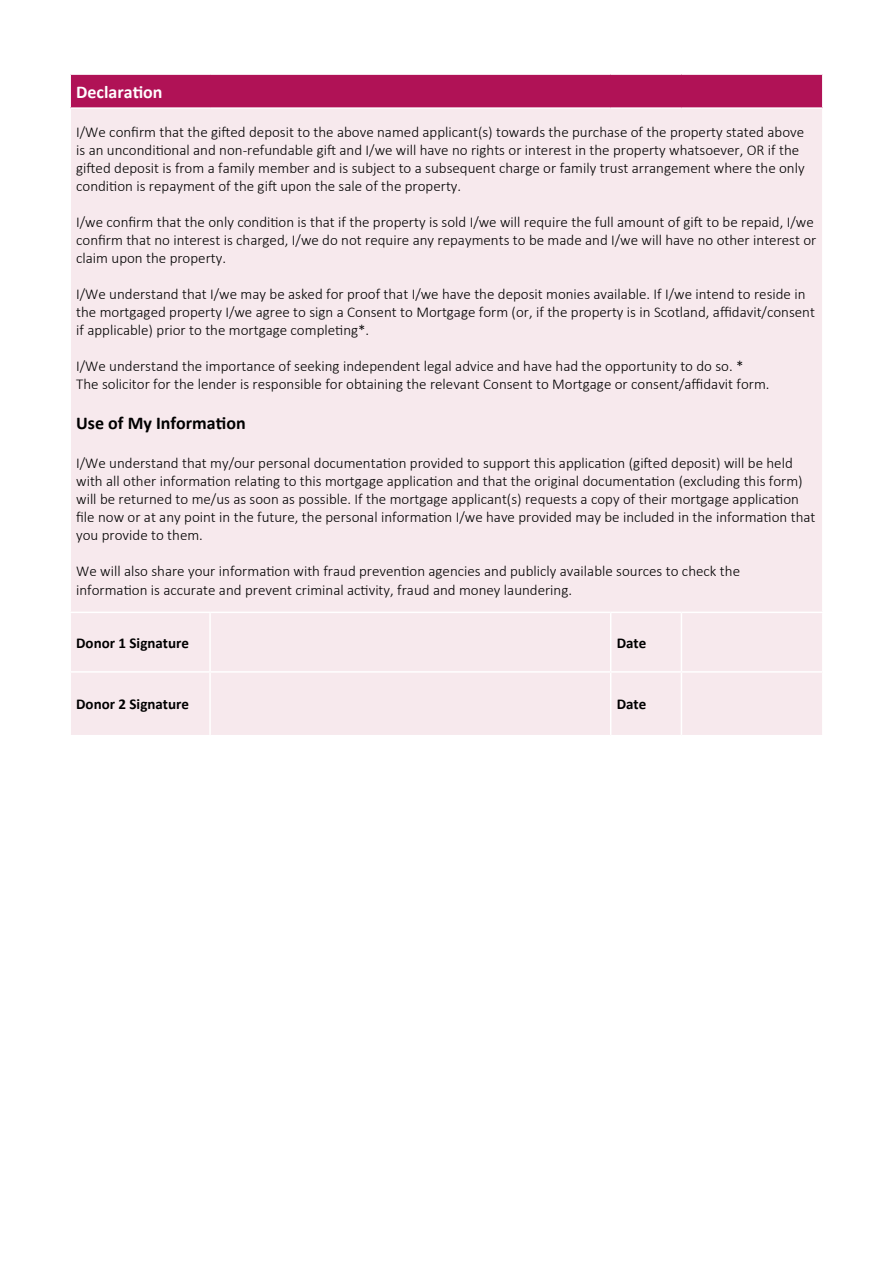
<style>
.page{position:relative;width:893px;height:1263px;background:#fff}
.page>*{position:absolute;margin:0;border:0;box-sizing:border-box;transform-origin:0 0}
.t1{font:700 18px "Calibri";color:#000}
.t2{font:700 18px "Calibri";color:#fff}
.t3{font:300 15px/18px "Calibri";color:#000}
.t4{font:700 15px "Calibri";color:#000}
</style>
<div class="page">
<div style="left:70px;top:74px;width:753px;height:34px;background:#b01256"></div>
<div style="left:71px;top:109px;width:751px;height:626px;background:#f7e9ed"></div>
<hr style="left:69px;top:73px;width:141px;height:2px;background:#fff">
<hr style="left:69px;top:75px;width:2px;height:32px;background:#fff">
<hr style="left:210px;top:73px;width:401px;height:2px;background:#fff">
<hr style="left:611px;top:73px;width:70px;height:2px;background:#fff">
<hr style="left:681px;top:73px;width:143px;height:2px;background:#fff">
<hr style="left:822px;top:75px;width:2px;height:32px;background:#fff">
<hr style="left:69px;top:107px;width:141px;height:2px;background:#fff">
<hr style="left:210px;top:107px;width:401px;height:2px;background:#fff">
<hr style="left:611px;top:107px;width:70px;height:2px;background:#fff">
<hr style="left:681px;top:107px;width:143px;height:2px;background:#fff">
<hr style="left:69px;top:612px;width:141px;height:1px;background:#fff">
<hr style="left:210px;top:612px;width:401px;height:1px;background:#fff">
<hr style="left:209px;top:613px;width:2px;height:58px;background:#fff">
<hr style="left:611px;top:612px;width:70px;height:1px;background:#fff">
<hr style="left:610px;top:613px;width:1px;height:58px;background:#fff">
<hr style="left:681px;top:612px;width:143px;height:1px;background:#fff">
<hr style="left:681px;top:613px;width:1px;height:58px;background:#fff">
<hr style="left:69px;top:671px;width:141px;height:2px;background:#fff">
<hr style="left:210px;top:671px;width:401px;height:2px;background:#fff">
<hr style="left:209px;top:673px;width:2px;height:62px;background:#fff">
<hr style="left:611px;top:671px;width:70px;height:2px;background:#fff">
<hr style="left:610px;top:673px;width:1px;height:62px;background:#fff">
<hr style="left:681px;top:671px;width:143px;height:2px;background:#fff">
<hr style="left:681px;top:673px;width:1px;height:62px;background:#fff">
<p class="t2" style="left:76px;top:80px;width:88px">Declaration</p>
<p class="t3" style="left:76px;top:123px;width:730px">I/We confirm that the gifted deposit to the above named applicant(s) towards the purchase of the property stated above is an unconditional and non-refundable gift and I/we will have no rights or interest in the property whatsoever, OR if the gifted deposit is from a family member and is subject to a subsequent charge or family trust arrangement where the only condition is repayment of the gift upon the sale of the property.</p>
<p class="t3" style="left:76px;top:213px;width:742px">I/we confirm that the only condition is that if the property is sold I/we will require the full amount of gift to be repaid, I/we confirm that no interest is charged, I/we do not require any repayments to be made and I/we will have no other interest or claim upon the property.</p>
<p class="t3" style="left:76px;top:285px;width:740px">I/We understand that I/we may be asked for proof that I/we have the deposit monies available. If I/we intend to reside in the mortgaged property I/we agree to sign a Consent to Mortgage form (or, if the property is in Scotland, affidavit/consent if applicable) prior to the mortgage completing*.</p>
<p class="t3" style="left:76px;top:357px;width:695px">I/We understand the importance of seeking independent legal advice and have had the opportunity to do so. *<br>The solicitor for the lender is responsible for obtaining the relevant Consent to Mortgage or consent/affidavit form.</p>
<p class="t1" style="left:76px;top:411px;width:171px">Use of My Information</p>
<p class="t3" style="left:76px;top:454px;width:741px">I/We understand that my/our personal documentation provided to support this application (gifted deposit) will be held with all other information relating to this mortgage application and that the original documentation (excluding this form) will be returned to me/us as soon as possible. If the mortgage applicant(s) requests a copy of their mortgage application file now or at any point in the future, the personal information I/we have provided may be included in the information that you provide to them.</p>
<p class="t3" style="left:76px;top:562px;width:665px">We will also share your information with fraud prevention agencies and publicly available sources to check the information is accurate and prevent criminal activity, fraud and money laundering.</p>
<p class="t4" style="left:76px;top:633px;width:114px">Donor 1 Signature</p>
<p class="t4" style="left:617px;top:633px;width:31px">Date</p>
<p class="t4" style="left:76px;top:695px;width:114px">Donor 2 Signature</p>
<p class="t4" style="left:617px;top:695px;width:31px">Date</p>
</div>
